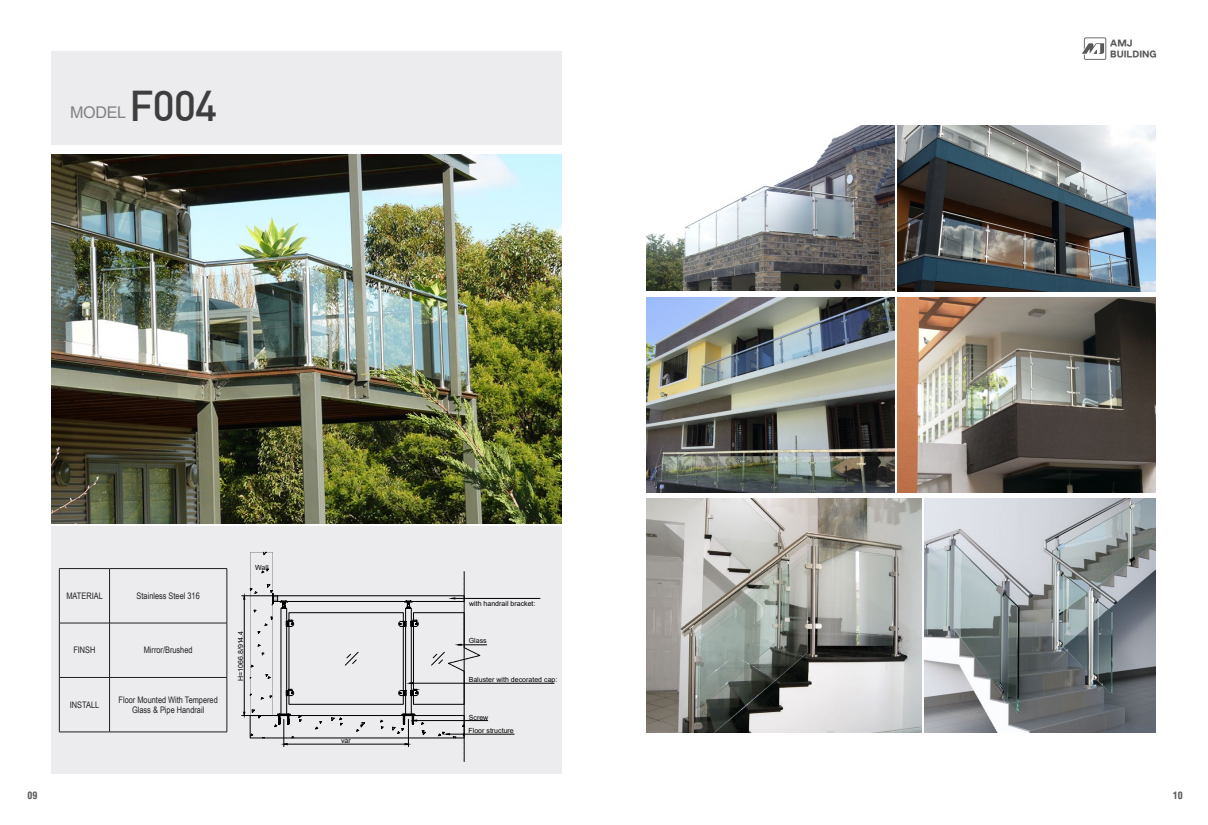
<style>
.page{position:relative;width:1208px;height:825px;background:#fff}
.page>*{position:absolute;margin:0;border:0;box-sizing:border-box;transform-origin:0 0}
.t1{font:500 42.2px "DINCE";color:#3e3e3f}
.t2{font:16.1px "Arial";letter-spacing:-.02em;color:#808285}
.t3{font:700 10px "AG Letterica Condensed";color:#57585a}
.t4{font:9px/10.8px "Arial Narrow";color:#231f20;text-align:center}
.t5{font:8.7px/10.4px "HY Qi Hei IZW";color:#57585a}
.t6{font:7px "Arial";color:#000}
</style>
<div class="page">
<svg style="left:1082px;top:37px;width:24px;height:23px"></svg>
<div style="left:51px;top:526px;width:510px;height:248px;background:#ececee"></div>
<div style="left:51px;top:51px;width:510px;height:94px;background:#ececee"></div>
<hr style="left:59px;top:568px;width:51px;height:1px;background:#231f20">
<hr style="left:59px;top:569px;width:1px;height:54px;background:#231f20">
<hr style="left:110px;top:568px;width:117px;height:1px;background:#231f20">
<hr style="left:109px;top:569px;width:1px;height:54px;background:#231f20">
<hr style="left:227px;top:569px;width:1px;height:54px;background:#231f20">
<hr style="left:59px;top:623px;width:51px;height:1px;background:#231f20">
<hr style="left:59px;top:623px;width:1px;height:54px;background:#231f20">
<hr style="left:110px;top:623px;width:117px;height:1px;background:#231f20">
<hr style="left:109px;top:623px;width:1px;height:54px;background:#231f20">
<hr style="left:227px;top:623px;width:1px;height:54px;background:#231f20">
<hr style="left:59px;top:677px;width:51px;height:1px;background:#231f20">
<hr style="left:59px;top:678px;width:1px;height:54px;background:#231f20">
<hr style="left:110px;top:677px;width:117px;height:1px;background:#231f20">
<hr style="left:109px;top:678px;width:1px;height:54px;background:#231f20">
<hr style="left:227px;top:678px;width:1px;height:54px;background:#231f20">
<hr style="left:59px;top:732px;width:51px;height:1px;background:#231f20">
<hr style="left:110px;top:732px;width:117px;height:1px;background:#231f20">
<img style="left:898px;top:125px;width:257px;height:166px">
<img style="left:51px;top:154px;width:510px;height:369px">
<img style="left:646px;top:125px;width:248px;height:166px">
<img style="left:646px;top:499px;width:275px;height:233px">
<img style="left:924px;top:499px;width:231px;height:233px">
<img style="left:646px;top:298px;width:248px;height:195px">
<img style="left:898px;top:298px;width:257px;height:195px">
<hr style="left:455px;top:598px;width:85px;height:1px;background:#000">
<hr style="left:413px;top:683px;width:141px;height:1px;background:#000">
<hr style="left:416px;top:720px;width:72px;height:1px;background:#000">
<hr style="left:449px;top:734px;width:65px;height:1px;background:#000">
<svg style="left:241px;top:552px;width:246px;height:210px"></svg>
<p class="t1" style="left:129px;top:79px;width:90px">F004</p>
<p class="t2" style="left:70px;top:101px;width:58px">MODEL</p>
<p class="t4" style="left:66px;top:590px;width:38px">MATERIAL</p>
<p class="t4" style="left:137px;top:590px;width:65px">Stainless Steel 316</p>
<p class="t4" style="left:73px;top:644px;width:24px">FINSH</p>
<p class="t4" style="left:144px;top:644px;width:50px">Mirror/Brushed</p>
<p class="t4" style="left:70px;top:699px;width:31px">INSTALL</p>
<p class="t4" style="left:119px;top:694px;width:101px">Floor Mounted With Tempered<br>Glass &amp; Pipe Handrail</p>
<p class="t6" style="left:255px;top:562px;width:15px">Wall</p>
<p class="t6" style="left:469px;top:598px;width:68px">with handrail bracket:</p>
<p class="t6" style="left:236px;top:681px;width:52px;rotate:-90deg">H=1066.8/914.4</p>
<p class="t6" style="left:469px;top:636px;width:19px">Glass</p>
<p class="t6" style="left:469px;top:712px;width:21px">Screw</p>
<p class="t6" style="left:469px;top:674px;width:90px">Baluster with decorated cap:</p>
<p class="t6" style="left:341px;top:736px;width:11px">var</p>
<p class="t6" style="left:468px;top:726px;width:47px">Floor structure</p>
<p class="t5" style="left:1110px;top:38px;width:48px">AMJ<br>BUILDING</p>
<p class="t3" style="left:27px;top:789px;width:11px">09</p>
<p class="t3" style="left:1172px;top:789px;width:11px">10</p>
</div>
